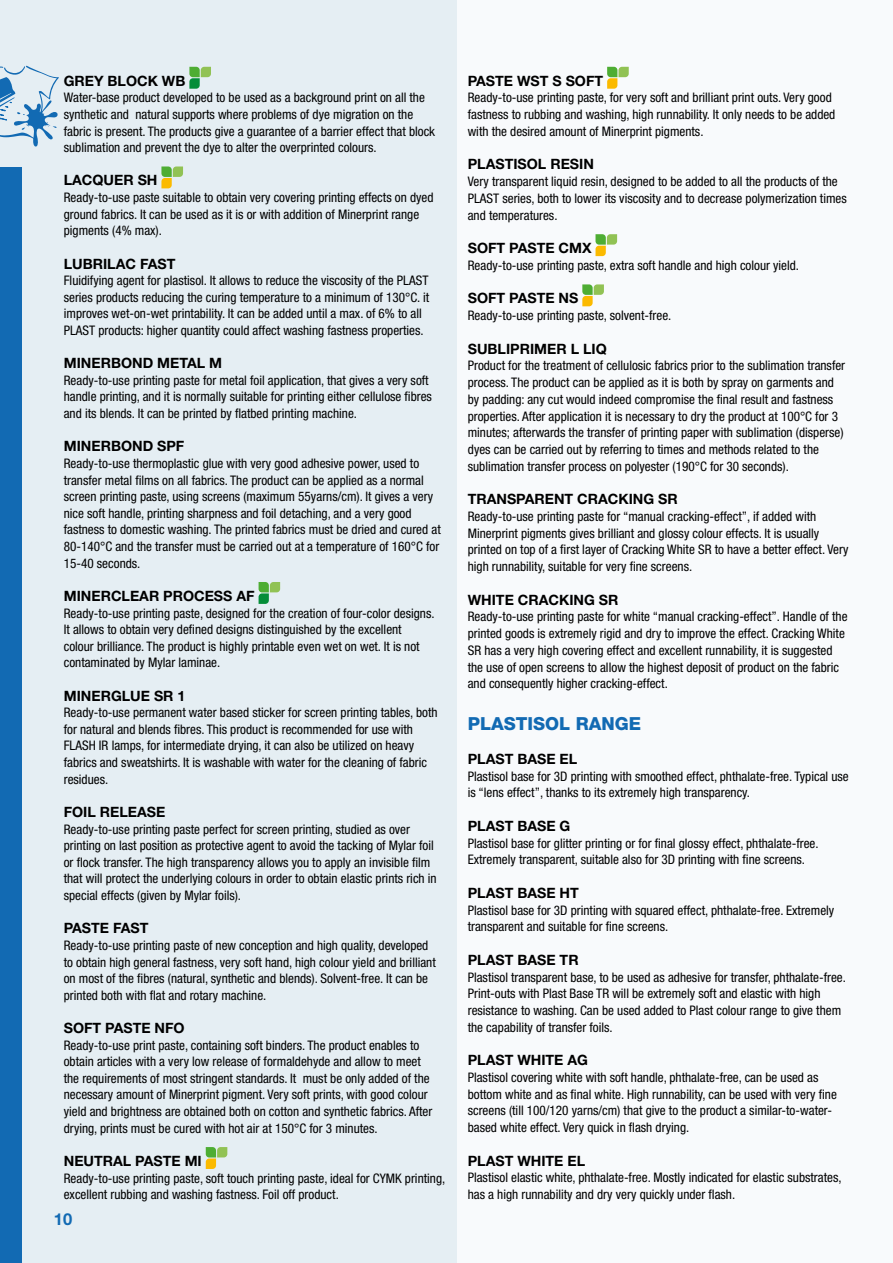
<style>
.page{position:relative;width:893px;height:1263px;background:#fff}
.page>*{position:absolute;margin:0;border:0;box-sizing:border-box;transform-origin:0 0}
.t1{font:800 18px "Helvetica Neue";color:#126ab3}
.t2{font:700 16.5px "Helvetica Neue";color:#126ab3}
.t3{font:700 14.25px "Helvetica Neue";color:#000}
.t4{font:condensed 13.2px/16.6px "Helvetica Neue";color:#000}
</style>
<div class="page">
<div style="left:0;top:0;width:457px;height:1263px;background:#e5eef3"></div>
<div style="left:457px;top:0;width:436px;height:1263px;background:#f8fafc"></div>
<div style="left:0;top:168px;width:22px;height:1095px;background:#126ab3"></div>
<svg style="left:0;top:65px;width:59px;height:82px"></svg>
<svg style="left:189px;top:67px;width:22px;height:22px"></svg>
<svg style="left:161px;top:166px;width:22px;height:22px"></svg>
<svg style="left:259px;top:582px;width:21px;height:22px"></svg>
<svg style="left:206px;top:1147px;width:21px;height:22px"></svg>
<svg style="left:607px;top:67px;width:22px;height:22px"></svg>
<svg style="left:595px;top:234px;width:22px;height:22px"></svg>
<svg style="left:582px;top:284px;width:22px;height:22px"></svg>
<p class="t3" style="left:64px;top:72px;width:123px">GREY BLOCK WB</p>
<p class="t4" style="left:64px;top:89px;width:373px">Water-base product developed to be used as a background print on all the synthetic and natural supports where problems of dye migration on the fabric is present. The products give a guarantee of a barrier effect that block sublimation and prevent the dye to alter the overprinted colours.</p>
<p class="t3" style="left:64px;top:171px;width:95px">LACQUER SH</p>
<p class="t4" style="left:64px;top:189px;width:371px">Ready-to-use paste suitable to obtain very covering printing effects on dyed ground fabrics. It can be used as it is or with addition of Minerprint range pigments (4% max).</p>
<p class="t3" style="left:64px;top:255px;width:113px">LUBRILAC FAST</p>
<p class="t4" style="left:64px;top:272px;width:367px">Fluidifying agent for plastisol. It allows to reduce the viscosity of the PLAST series products reducing the curing temperature to a minimum of 130°C. it improves wet-on-wet printability. It can be added until a max. of 6% to all PLAST products: higher quantity could affect washing fastness properties.</p>
<p class="t3" style="left:64px;top:354px;width:160px">MINERBOND METAL M</p>
<p class="t4" style="left:64px;top:372px;width:370px">Ready-to-use printing paste for metal foil application, that gives a very soft handle printing, and it is normally suitable for printing either cellulose fibres and its blends. It can be printed by flatbed printing machine.</p>
<p class="t3" style="left:64px;top:437px;width:122px">MINERBOND SPF</p>
<p class="t4" style="left:64px;top:455px;width:379px">Ready-to-use thermoplastic glue with very good adhesive power, used to transfer metal films on all fabrics. The product can be applied as a normal screen printing paste, using screens (maximum 55yarns/cm). It gives a very nice soft handle, printing sharpness and foil detaching, and a very good fastness to domestic washing. The printed fabrics must be dried and cured at 80-140°C and the transfer must be carried out at a temperature of 160°C for 15-40 seconds.</p>
<p class="t3" style="left:64px;top:587px;width:192px">MINERCLEAR PROCESS AF</p>
<p class="t4" style="left:64px;top:604px;width:372px">Ready-to-use printing paste, designed for the creation of four-color designs.<br>It allows to obtain very defined designs distinguished by the excellent colour brilliance. The product is highly printable even wet on wet. It is not contaminated by Mylar laminae.</p>
<p class="t3" style="left:64px;top:687px;width:123px">MINERGLUE SR 1</p>
<p class="t4" style="left:64px;top:704px;width:375px">Ready-to-use permanent water based sticker for screen printing tables, both for natural and blends fibres. This product is recommended for use with FLASH IR lamps, for intermediate drying, it can also be utilized on heavy fabrics and sweatshirts. It is washable with water for the cleaning of fabric residues.</p>
<p class="t3" style="left:64px;top:803px;width:103px">FOIL RELEASE</p>
<p class="t4" style="left:64px;top:820px;width:374px">Ready-to-use printing paste perfect for screen printing, studied as over printing on last position as protective agent to avoid the tacking of Mylar foil or flock transfer. The high transparency allows you to apply an invisible film that will protect the underlying colours in order to obtain elastic prints rich in special effects (given by Mylar foils).</p>
<p class="t3" style="left:64px;top:919px;width:86px">PASTE FAST</p>
<p class="t4" style="left:64px;top:937px;width:373px">Ready-to-use printing paste of new conception and high quality, developed to obtain high general fastness, very soft hand, high colour yield and brilliant on most of the fibres (natural, synthetic and blends). Solvent-free. It can be printed both with flat and rotary machine.</p>
<p class="t3" style="left:64px;top:1019px;width:122px">SOFT PASTE NFO</p>
<p class="t4" style="left:64px;top:1036px;width:370px">Ready-to-use print paste, containing soft binders. The product enables to obtain articles with a very low release of formaldehyde and allow to meet the requirements of most stringent standards. It must be only added of the necessary amount of Minerprint pigment. Very soft prints, with good colour yield and brightness are obtained both on cotton and synthetic fabrics. After drying, prints must be cured with hot air at 150°C for 3 minutes.</p>
<p class="t3" style="left:64px;top:1152px;width:140px">NEUTRAL PASTE MI</p>
<p class="t4" style="left:64px;top:1169px;width:383px">Ready-to-use printing paste, soft touch printing paste, ideal for CYMK printing, excellent rubbing and washing fastness. Foil off product.</p>
<p class="t2" style="left:54px;top:1209px;width:20px">10</p>
<p class="t3" style="left:468px;top:72px;width:137px">PASTE WST S SOFT</p>
<p class="t4" style="left:468px;top:89px;width:369px">Ready-to-use printing paste, for very soft and brilliant print outs. Very good fastness to rubbing and washing, high runnability. It only needs to be added with the desired amount of Minerprint pigments.</p>
<p class="t3" style="left:468px;top:155px;width:128px">PLASTISOL RESIN</p>
<p class="t4" style="left:468px;top:173px;width:381px">Very transparent liquid resin, designed to be added to all the products of the<br>PLAST series, both to lower its viscosity and to decrease polymerization times and temperatures.</p>
<p class="t3" style="left:468px;top:239px;width:125px">SOFT PASTE CMX</p>
<p class="t4" style="left:468px;top:257px;width:333px">Ready-to-use printing paste, extra soft handle and high colour yield.</p>
<p class="t3" style="left:468px;top:289px;width:112px">SOFT PASTE NS</p>
<p class="t4" style="left:468px;top:307px;width:205px">Ready-to-use printing paste, solvent-free.</p>
<p class="t3" style="left:468px;top:340px;width:141px">SUBLIPRIMER L LIQ</p>
<p class="t4" style="left:468px;top:357px;width:379px">Product for the treatment of cellulosic fabrics prior to the sublimation transfer process. The product can be applied as it is both by spray on garments and by padding: any cut would indeed compromise the final result and fastness properties. After application it is necessary to dry the product at 100°C for 3 minutes; afterwards the transfer of printing paper with sublimation (disperse) dyes can be carried out by referring to times and methods related to the sublimation transfer process on polyester (190°C for 30 seconds).</p>
<p class="t3" style="left:468px;top:490px;width:212px">TRANSPARENT CRACKING SR</p>
<p class="t4" style="left:468px;top:508px;width:382px">Ready-to-use printing paste for “manual cracking-effect”, if added with Minerprint pigments gives brilliant and glossy colour effects. It is usually printed on top of a first layer of Cracking White SR to have a better effect. Very high runnability, suitable for very fine screens.</p>
<p class="t3" style="left:468px;top:591px;width:152px">WHITE CRACKING SR</p>
<p class="t4" style="left:468px;top:608px;width:381px">Ready-to-use printing paste for white “manual cracking-effect”. Handle of the printed goods is extremely rigid and dry to improve the effect. Cracking White SR has a very high covering effect and excellent runnability, it is suggested the use of open screens to allow the highest deposit of product on the fabric and consequently higher cracking-effect.</p>
<h1 class="t1" style="left:468px;top:713px;width:175px">PLASTISOL RANGE</h1>
<p class="t3" style="left:468px;top:750px;width:111px">PLAST BASE EL</p>
<p class="t4" style="left:468px;top:767px;width:382px">Plastisol base for 3D printing with smoothed effect, phthalate-free. Typical use is “lens effect”, thanks to its extremely high transparency.</p>
<p class="t3" style="left:468px;top:817px;width:104px">PLAST BASE G</p>
<p class="t4" style="left:468px;top:834px;width:352px">Plastisol base for glitter printing or for final glossy effect, phthalate-free.<br>Extremely transparent, suitable also for 3D printing with fine screens.</p>
<p class="t3" style="left:468px;top:884px;width:113px">PLAST BASE HT</p>
<p class="t4" style="left:468px;top:901px;width:368px">Plastisol base for 3D printing with squared effect, phthalate-free. Extremely transparent and suitable for fine screens.</p>
<p class="t3" style="left:468px;top:951px;width:112px">PLAST BASE TR</p>
<p class="t4" style="left:468px;top:968px;width:380px">Plastisol transparent base, to be used as adhesive for transfer, phthalate-free.<br>Print-outs with Plast Base TR will be extremely soft and elastic with high resistance to washing. Can be used added to Plast colour range to give them the capability of transfer foils.</p>
<p class="t3" style="left:468px;top:1051px;width:122px">PLAST WHITE AG</p>
<p class="t4" style="left:468px;top:1069px;width:371px">Plastisol covering white with soft handle, phthalate-free, can be used as bottom white and as final white. High runnability, can be used with very fine screens (till 100/120 yarns/cm) that give to the product a similar-to-water&shy;based white effect. Very quick in flash drying.</p>
<p class="t3" style="left:468px;top:1152px;width:119px">PLAST WHITE EL</p>
<p class="t4" style="left:468px;top:1169px;width:375px">Plastisol elastic white, phthalate-free. Mostly indicated for elastic substrates, has a high runnability and dry very quickly under flash.</p>
</div>
